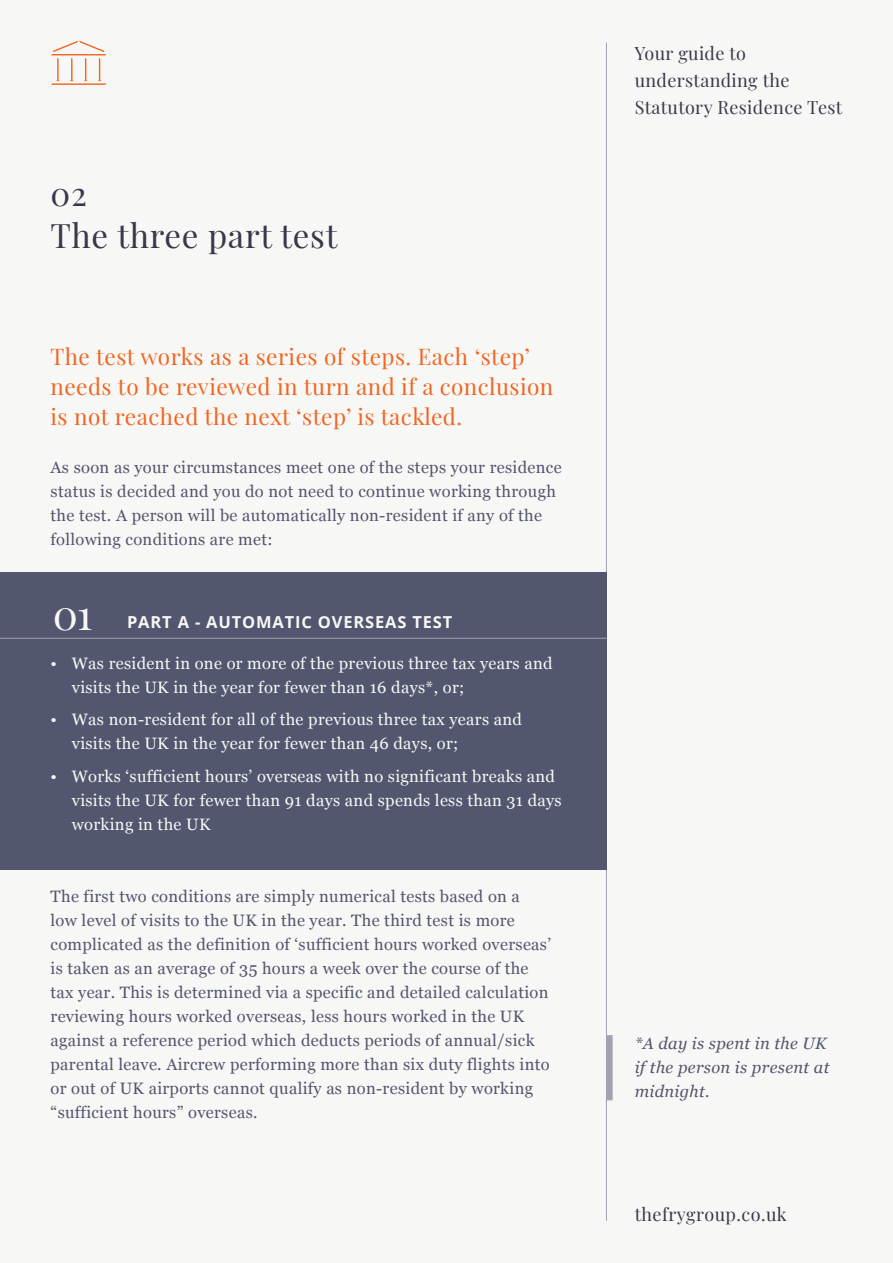
<style>
.page{position:relative;width:893px;height:1263px;background:#f7f8f5}
.page>*{position:absolute;margin:0;border:0;box-sizing:border-box;transform-origin:0 0}
.t1{font:42px "Playfair Display";color:#f7f8f5}
.t2{font:33px/42px "Playfair Display";letter-spacing:.02em;color:#38384a}
.t3{font:22.5px/30px "Playfair Display";letter-spacing:.02em;color:#f26522}
.t4{font:18px/27px "Playfair Display";letter-spacing:.02em;color:#38384a}
.t5{font:16.5px/24px "Georgia";letter-spacing:.02em;color:#52566e}
.t6{font:16.5px/24px "Georgia";letter-spacing:.02em;color:#f7f8f5}
.t7{font:italic 16.5px/24px "Georgia";letter-spacing:.02em;color:#52566e}
.t8{font:700 16.5px "Open Sans";letter-spacing:.05em;color:#f7f8f5}
</style>
<div class="page">
<svg style="left:51px;top:40px;width:55px;height:45px"></svg>
<hr style="left:606px;top:43px;width:1px;height:1178px;background:#a6a1af">
<div style="left:607px;top:1035px;width:6px;height:65px;background:#a6a1af"></div>
<div style="left:0;top:572px;width:606px;height:298px;background:#52566e"></div>
<hr style="left:0;top:638px;width:607px;height:1px;background:#a6a1af">
<h2 class="t2" style="left:51px;top:170px;width:288px">02<br>The three part test</h2>
<h3 class="t3" style="left:51px;top:339px;width:504px">The test works as a series of steps. Each ‘step’ needs to be reviewed in turn and if a conclusion is not reached the next ‘step’ is tackled.</h3>
<p class="t5" style="left:51px;top:454px;width:513px">As soon as your circumstances meet one of the steps your residence status is decided and you do not need to continue working through the test. A person will be automatically non-resident if any of the following conditions are met:</p>
<h1 class="t1" style="left:53px;top:582px;width:41px">01</h1>
<p class="t8" style="left:127px;top:610px;width:327px">PART A - AUTOMATIC OVERSEAS TEST</p>
<p class="t6" style="left:72px;top:650px;width:482px;text-indent:-21px">• Was resident in one or more of the previous three tax years and visits the UK in the year for fewer than 16 days*, or;</p>
<p class="t6" style="left:72px;top:707px;width:452px;text-indent:-21px">• Was non-resident for all of the previous three tax years and visits the UK in the year for fewer than 46 days, or;</p>
<p class="t6" style="left:72px;top:763px;width:491px;text-indent:-21px">• Works ‘sufficient hours’ overseas with no significant breaks and visits the UK for fewer than 91 days and spends less than 31 days working in the UK</p>
<p class="t5" style="left:51px;top:883px;width:502px">The first two conditions are simply numerical tests based on a<br>low level of visits to the UK in the year. The third test is more complicated as the definition of ‘sufficient hours worked overseas’ is taken as an average of 35 hours a week over the course of the tax year. This is determined via a specific and detailed calculation reviewing hours worked overseas, less hours worked in the UK against a reference period which deducts periods of annual/sick parental leave. Aircrew performing more than six duty flights into or out of UK airports cannot qualify as non-resident by working “sufficient hours” overseas.</p>
<p class="t4" style="left:635px;top:38px;width:209px">Your guide to understanding the<br>Statutory Residence Test</p>
<p class="t7" style="left:635px;top:1031px;width:196px">*A day is spent in the UK if the person is present at midnight.</p>
<p class="t4" style="left:635px;top:1199px;width:154px">thefrygroup.co.uk</p>
</div>
